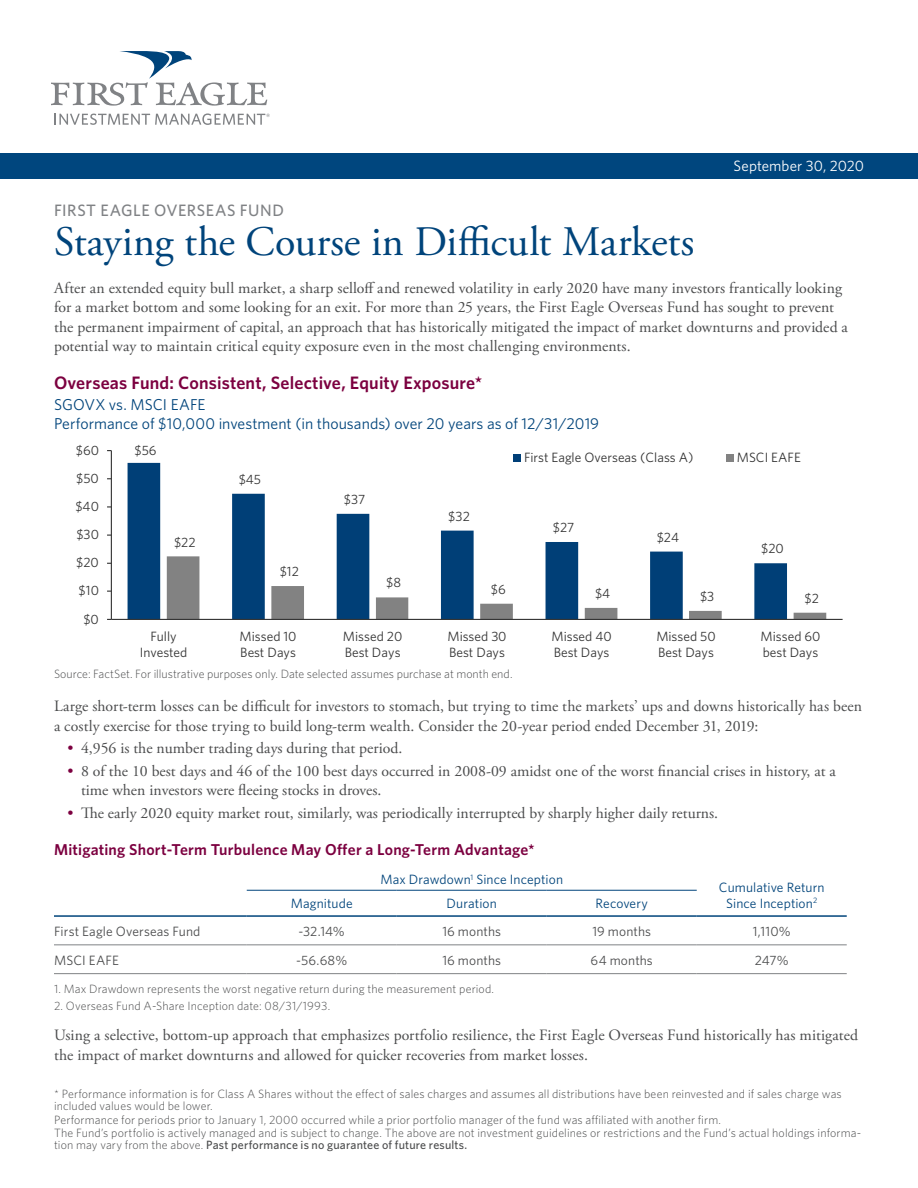
<style>
.page{position:relative;width:918px;height:1188px;background:#fff}
.page>*{position:absolute;margin:0;border:0;box-sizing:border-box;transform-origin:0 0}
.FE_title{font:42px "Adobe Garamond Pro";color:#00447b}
.FE_heading_1{font:600 18px "Whitney";letter-spacing:.01em;color:#7c0040}
.Fund_Name{font:500 16.5px "Whitney";letter-spacing:.03em;color:#808285}
.FE_text{font:15.75px/19.5px "Adobe Garamond Pro";color:#4b4c4d}
.FE_heading_2{font:15.75px/19.5px "Whitney";color:#00447b}
.FE_heading_1-2{font:600 15.75px "Whitney";letter-spacing:.015em;color:#7c0040}
.FE_subtitle_date{font:15px "Whitney";letter-spacing:.005em;color:#fff}
.t1{font:13.5px/16.2px "Whitney";color:#333}
.DiscAppTableText{font:13.5px "Whitney";letter-spacing:.01em;color:#4b4c4d}
.DiscAppTableText-2{font:13.5px/16.2px "Whitney";letter-spacing:.005em;color:#00447b;text-align:center}
.footnote{font:300 12px/12px "Whitney";letter-spacing:.01em;color:#4b4c4d}
.FE_footnote{font:300 12px "Whitney";color:#4b4c4d}
.DiscAppTableText-3{font:7.8px "Whitney";color:#00447b}
.s1{color:#7c0040}
.s2{font-weight:500}
</style>
<div class="page">
<div style="left:0;top:153px;width:918px;height:25px;background:#00467e"></div>
<svg style="left:54px;top:113px;width:216px;height:12px"></svg>
<svg style="left:51px;top:51px;width:216px;height:55px"></svg>
<hr style="left:54px;top:944px;width:193px;height:1px;background:#808285">
<hr style="left:247px;top:944px;width:150px;height:1px;background:#808285">
<hr style="left:397px;top:944px;width:150px;height:1px;background:#808285">
<hr style="left:547px;top:944px;width:150px;height:1px;background:#808285">
<hr style="left:697px;top:944px;width:150px;height:1px;background:#808285">
<hr style="left:54px;top:973px;width:193px;height:1px;background:#808285">
<hr style="left:247px;top:973px;width:150px;height:1px;background:#808285">
<hr style="left:397px;top:973px;width:150px;height:1px;background:#808285">
<hr style="left:547px;top:973px;width:150px;height:1px;background:#808285">
<hr style="left:697px;top:973px;width:150px;height:1px;background:#808285">
<hr style="left:54px;top:915px;width:193px;height:2px;background:#00447b">
<hr style="left:247px;top:915px;width:150px;height:2px;background:#00447b">
<hr style="left:397px;top:915px;width:150px;height:2px;background:#00447b">
<hr style="left:547px;top:915px;width:150px;height:2px;background:#00447b">
<hr style="left:697px;top:915px;width:150px;height:2px;background:#00447b">
<hr style="left:247px;top:890px;width:150px;height:1px;background:#00447b">
<hr style="left:397px;top:890px;width:150px;height:1px;background:#00447b">
<hr style="left:547px;top:890px;width:150px;height:1px;background:#00447b">
<svg style="left:128px;top:463px;width:555px;height:156px"></svg>
<svg style="left:167px;top:556px;width:659px;height:63px"></svg>
<hr style="left:111px;top:451px;width:1px;height:168px;background:#333">
<hr style="left:111px;top:619px;width:731px;height:1px;background:#333">
<div style="left:514px;top:454px;width:7px;height:7px;background:#003f77"></div>
<div style="left:726px;top:454px;width:8px;height:7px;background:#828282"></div>
<p class="Fund_Name" style="left:54px;top:199px;width:232px">FIRST EAGLE OVERSEAS FUND</p>
<p class="FE_subtitle_date" style="left:734px;top:156px;width:132px">September 30, 2020</p>
<p class="FE_title" style="left:54px;top:217px;width:642px">Staying the Course in Difficult Markets</p>
<p class="FE_text" style="left:54px;top:279px;width:795px">After an extended equity bull market, a sharp selloff and renewed volatility in early 2020 have many investors frantically looking for a market bottom and some looking for an exit. For more than 25 years, the First Eagle Overseas Fund has sought to prevent the permanent impairment of capital, an approach that has historically mitigated the impact of market downturns and provided a potential way to maintain critical equity exposure even in the most challenging environments.</p>
<p class="FE_heading_1" style="left:54px;top:371px;width:430px">Overseas Fund: Consistent, Selective, Equity Exposure*</p>
<p class="FE_heading_2" style="left:54px;top:394px;width:547px">SGOVX vs. MSCI EAFE<br>Performance of $10,000 investment (in thousands) over 20 years as of 12/31/2019</p>
<p class="t1" style="left:76px;top:442px;width:25px">$60</p>
<p class="t1" style="left:76px;top:470px;width:24px">$50</p>
<p class="t1" style="left:75px;top:498px;width:25px">$40</p>
<p class="t1" style="left:76px;top:526px;width:24px">$30</p>
<p class="t1" style="left:76px;top:554px;width:24px">$20</p>
<p class="t1" style="left:79px;top:582px;width:22px">$10</p>
<p class="t1" style="left:83px;top:611px;width:17px">$0</p>
<p class="t1" style="left:135px;top:442px;width:24px">$56</p>
<p class="t1" style="left:174px;top:533px;width:23px">$22</p>
<p class="t1" style="left:239px;top:471px;width:24px">$45</p>
<p class="t1" style="left:280px;top:563px;width:21px">$12</p>
<p class="t1" style="left:344px;top:491px;width:23px">$37</p>
<p class="t1" style="left:386px;top:574px;width:16px">$8</p>
<p class="t1" style="left:448px;top:507px;width:23px">$32</p>
<p class="t1" style="left:524px;top:449px;width:171px">First Eagle Overseas (Class A)</p>
<p class="t1" style="left:737px;top:449px;width:66px">MSCI EAFE</p>
<p class="t1" style="left:553px;top:519px;width:23px">$27</p>
<p class="t1" style="left:657px;top:528px;width:24px">$24</p>
<p class="t1" style="left:761px;top:540px;width:24px">$20</p>
<p class="t1" style="left:491px;top:581px;width:16px">$6</p>
<p class="t1" style="left:595px;top:585px;width:17px">$4</p>
<p class="t1" style="left:700px;top:588px;width:16px">$3</p>
<p class="t1" style="left:805px;top:590px;width:16px">$2</p>
<p class="t1" style="left:140px;top:628px;width:49px;text-align:center">Fully<br>Invested</p>
<p class="t1" style="left:240px;top:628px;width:59px">Missed 10<br>Best Days</p>
<p class="t1" style="left:343px;top:628px;width:61px">Missed 20<br>Best Days</p>
<p class="t1" style="left:447px;top:628px;width:61px">Missed 30<br>Best Days</p>
<p class="t1" style="left:551px;top:628px;width:62px">Missed 40<br>Best Days</p>
<p class="t1" style="left:656px;top:628px;width:61px">Missed 50<br>Best Days</p>
<p class="t1" style="left:761px;top:628px;width:61px">Missed 60 best Days</p>
<p class="FE_footnote" style="left:54px;top:666px;width:460px">Source: FactSet. For illustrative purposes only. Date selected assumes purchase at month end.</p>
<p class="FE_text" style="left:54px;top:697px;width:809px">Large short-term losses can be difficult for investors to stomach, but trying to time the markets’ ups and downs historically has been a costly exercise for those trying to build long-term wealth. Consider the 20-year period ended December 31, 2019:</p>
<p class="FE_text" style="left:68px;top:739px;width:336px"><span class="s1">•</span> 4,956 is the number trading days during that period.</p>
<p class="FE_text" style="left:81px;top:762px;width:756px;text-indent:-14px"><span class="s1">•</span> 8 of the 10 best days and 46 of the 100 best days occurred in 2008-09 amidst one of the worst financial crises in history, at a time when investors were fleeing stocks in droves.</p>
<p class="FE_text" style="left:68px;top:804px;width:652px"><span class="s1">•</span> The early 2020 equity market rout, similarly, was periodically interrupted by sharply higher daily returns.</p>
<p class="FE_heading_1-2" style="left:54px;top:839px;width:482px">Mitigating Short-Term Turbulence May Offer a Long-Term Advantage*</p>
<p class="DiscAppTableText-2" style="left:380px;top:871px;width:184px">Max Drawdown<sup>1</sup> Since Inception</p>
<p class="DiscAppTableText-2" style="left:719px;top:878px;width:107px">Cumulative Return<br>Since Inception</p>
<p class="DiscAppTableText-2" style="left:291px;top:895px;width:64px">Magnitude</p>
<p class="DiscAppTableText-2" style="left:447px;top:895px;width:52px">Duration</p>
<p class="DiscAppTableText-3" style="left:813px;top:895px;width:6px">2</p>
<p class="DiscAppTableText-2" style="left:596px;top:895px;width:54px">Recovery</p>
<p class="DiscAppTableText" style="left:54px;top:922px;width:148px">First Eagle Overseas Fund</p>
<p class="DiscAppTableText" style="left:299px;top:922px;width:48px">-32.14%</p>
<p class="DiscAppTableText" style="left:442px;top:922px;width:60px">16 months</p>
<p class="DiscAppTableText" style="left:592px;top:922px;width:60px">19 months</p>
<p class="DiscAppTableText" style="left:753px;top:922px;width:39px">1,110%</p>
<p class="DiscAppTableText" style="left:54px;top:951px;width:66px">MSCI EAFE</p>
<p class="DiscAppTableText" style="left:296px;top:951px;width:53px">-56.68%</p>
<p class="DiscAppTableText" style="left:442px;top:951px;width:60px">16 months</p>
<p class="DiscAppTableText" style="left:591px;top:951px;width:64px">64 months</p>
<p class="DiscAppTableText" style="left:755px;top:951px;width:35px">247%</p>
<p class="footnote" style="left:54px;top:982px;width:442px">1. Max Drawdown represents the worst negative return during the measurement period.</p>
<p class="footnote" style="left:54px;top:999px;width:278px">2. Overseas Fund A-Share Inception date: 08/31/1993.</p>
<p class="FE_text" style="left:54px;top:1026px;width:806px">Using a selective, bottom-up approach that emphasizes portfolio resilience, the First Eagle Overseas Fund historically has mitigated the impact of market downturns and allowed for quicker recoveries from market losses.</p>
<p class="footnote" style="left:54px;top:1087px;width:789px">* Performance information is for Class A Shares without the effect of sales charges and assumes all distributions have been reinvested and if sales charge was included values would be lower.</p>
<p class="footnote" style="left:54px;top:1113px;width:669px">Performance for periods prior to January 1, 2000 occurred while a prior portfolio manager of the fund was affiliated with another firm.</p>
<p class="footnote" style="left:54px;top:1126px;width:809px">The Fund’s portfolio is actively managed and is subject to change. The above are not investment guidelines or restrictions and the Fund’s actual holdings informa&shy;tion may vary from the above. <span class="s2">Past performance is no guarantee of future results.</span></p>
</div>
